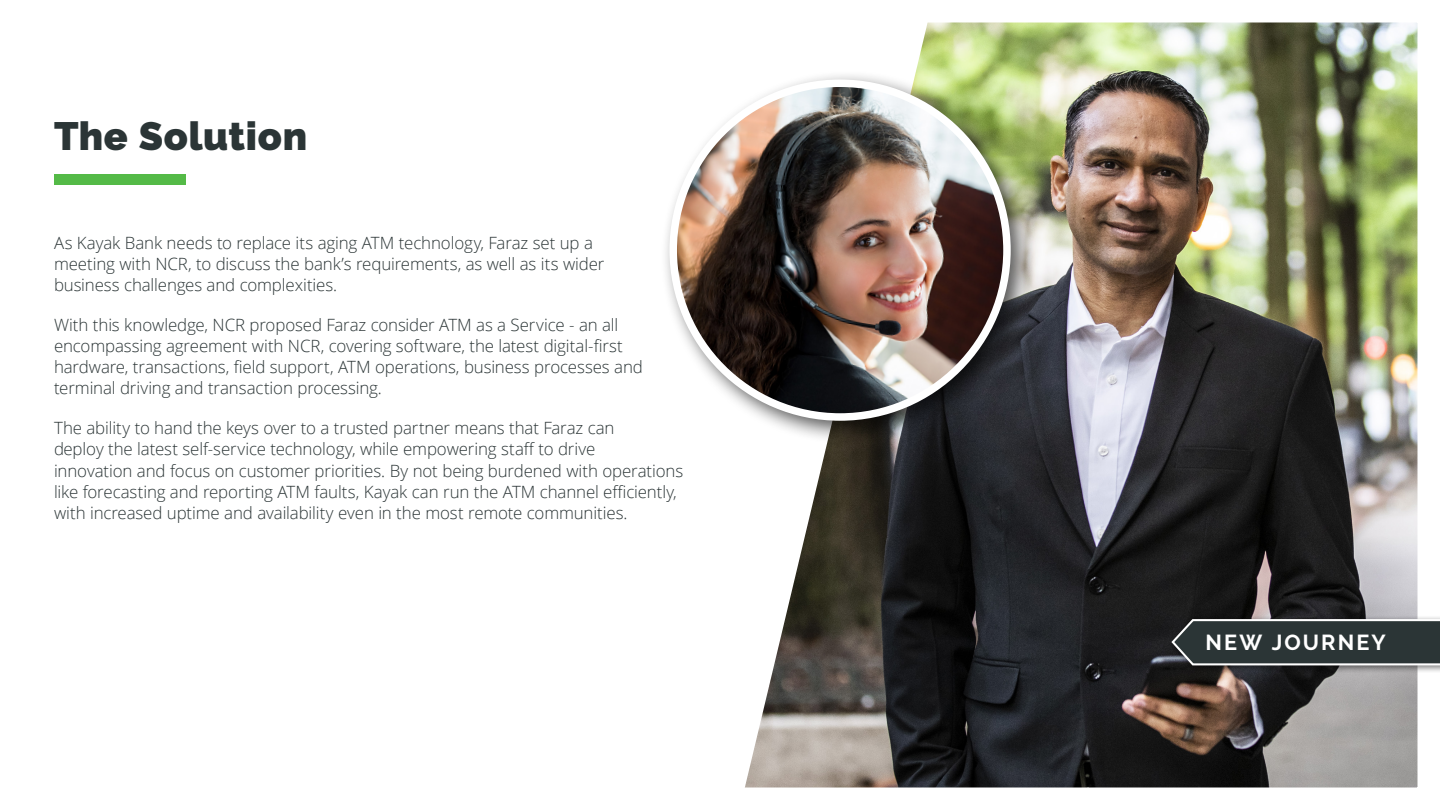
<style>
.page{position:relative;width:1440px;height:810px;background:#fff}
.page>*{position:absolute;margin:0;border:0;box-sizing:border-box;transform-origin:0 0}
.t1{font:900 39.38px "Raleway";letter-spacing:.02em;color:#2b3536}
.t2{font:700 21.67px "Raleway";letter-spacing:.095em;color:#fff}
.t3{font:300 16.88px/21.1px "Open Sans";letter-spacing:-.01em;color:#2b3536}
</style>
<div class="page">
<img style="left:933px;top:23px;width:484px;height:764px">
<div style="left:55px;top:175px;width:131px;height:10px;background:#54ba47"></div>
<svg style="left:745px;top:23px;width:188px;height:764px"></svg>
<div style="left:660px;top:70px;width:375px;height:375px;background:#000;opacity:.65"></div>
<img style="left:673px;top:83px;width:334px;height:334px">
<div style="left:669px;top:80px;width:342px;height:341px;border:8px solid #fff;border-radius:50%"></div>
<div style="left:1168px;top:615px;width:272px;height:59px;background:#000;opacity:.5"></div>
<svg style="left:1170px;top:618px;width:270px;height:48px;background:#3e4748"></svg>
<h1 class="t1" style="left:54px;top:113px;width:255px">The Solution</h1>
<p class="t3" style="left:54px;top:231px;width:552px">As Kayak Bank needs to replace its aging ATM technology, Faraz set up a meeting with NCR, to discuss the bank’s requirements, as well as its wider business challenges and complexities.</p>
<p class="t3" style="left:54px;top:314px;width:590px">With this knowledge, NCR proposed Faraz consider ATM as a Service - an all encompassing agreement with NCR, covering software, the latest digital-first hardware, transactions, field support, ATM operations, business processes and terminal driving and transaction processing.</p>
<p class="t3" style="left:54px;top:417px;width:631px">The ability to hand the keys over to a trusted partner means that Faraz can<br>deploy the latest self-service technology, while empowering staff to drive<br>innovation and focus on customer priorities. By not being burdened with operations like forecasting and reporting ATM faults, Kayak can run the ATM channel efficiently, with increased uptime and availability even in the most remote communities.</p>
<p class="t2" style="left:1206px;top:630px;width:182px">NEW JOURNEY</p>
</div>
